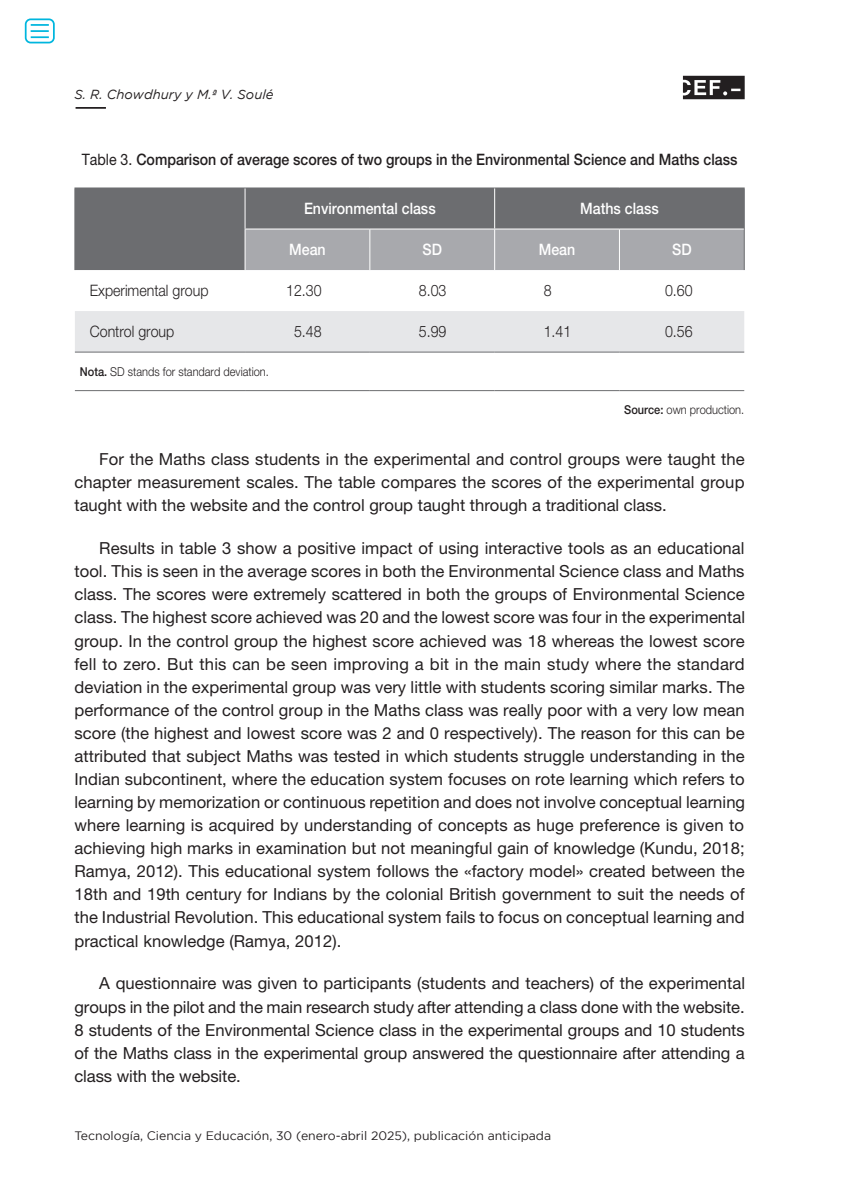
<style>
.page{position:relative;width:844px;height:1191px;background:#fff}
.page>*{position:absolute;margin:0;border:0;box-sizing:border-box;transform-origin:0 0}
.texto_normal{font:16.62px/23.1px "Helvetica Neue LT Std";color:#231f20;text-align:justify}
.Tablas_título{font:500 15.75px "Helvetica Neue LT Std";color:#231f20;scale:.9 1}
.Tablas_y_gráficos{font:300 15.75px "Helvetica Neue LT Std";color:#231f20;scale:.9 1}
.Cabeceras_tablas_y_g{font:500 15.75px "Helvetica Neue LT Std";color:#fff;scale:.9 1}
.t1{font:italic 13.12px "Gotham";color:#231f20}
.t2{font:12.25px "Gotham";color:#231f20}
.nota_Tablas{font:300 12.25px "Helvetica Neue LT Std";color:#231f20;scale:.9 1}
.Fuente_tablas_y_graf{font:300 12.25px "Helvetica Neue LT Std";color:#231f20;scale:.9 1}
.s1{font-weight:400}
.s2{font-weight:500}
</style>
<div class="page">
<svg style="left:682px;top:76px;width:62px;height:23px"></svg>
<hr style="left:76px;top:107px;width:30px;height:2px;background:#231f20">
<div style="left:75px;top:188px;width:668px;height:82px;background:#6c6d70"></div>
<div style="left:245px;top:230px;width:498px;height:40px;background:#a8a9ad"></div>
<div style="left:75px;top:311px;width:669px;height:41px;background:#e6e7e9"></div>
<hr style="left:74px;top:187px;width:171px;height:1px;background:#6c6d70">
<hr style="left:74px;top:188px;width:1px;height:41px;background:#6c6d70">
<hr style="left:245px;top:187px;width:125px;height:1px;background:#6c6d70">
<hr style="left:370px;top:187px;width:124px;height:1px;background:#6c6d70">
<hr style="left:494px;top:187px;width:125px;height:1px;background:#6c6d70">
<hr style="left:619px;top:187px;width:125px;height:1px;background:#6c6d70">
<hr style="left:743px;top:188px;width:1px;height:41px;background:#6c6d70">
<hr style="left:74px;top:229px;width:1px;height:41px;background:#6c6d70">
<hr style="left:743px;top:229px;width:1px;height:41px;background:#6c6d70">
<hr style="left:244px;top:188px;width:1px;height:41px;background:#fff">
<hr style="left:494px;top:188px;width:1px;height:41px;background:#fff">
<hr style="left:244px;top:229px;width:126px;height:1px;background:#fff">
<hr style="left:244px;top:229px;width:1px;height:41px;background:#fff">
<hr style="left:370px;top:229px;width:124px;height:1px;background:#fff">
<hr style="left:369px;top:229px;width:1px;height:41px;background:#fff">
<hr style="left:494px;top:229px;width:125px;height:1px;background:#fff">
<hr style="left:494px;top:229px;width:1px;height:41px;background:#fff">
<hr style="left:619px;top:229px;width:124px;height:1px;background:#fff">
<hr style="left:619px;top:229px;width:1px;height:41px;background:#fff">
<hr style="left:75px;top:352px;width:170px;height:1px;background:#6c6d70">
<hr style="left:245px;top:352px;width:125px;height:1px;background:#6c6d70">
<hr style="left:370px;top:352px;width:124px;height:1px;background:#6c6d70">
<hr style="left:494px;top:352px;width:125px;height:1px;background:#6c6d70">
<hr style="left:619px;top:352px;width:125px;height:1px;background:#6c6d70">
<hr style="left:75px;top:390px;width:170px;height:1px;background:#6c6d70">
<hr style="left:245px;top:390px;width:125px;height:1px;background:#6c6d70">
<hr style="left:370px;top:390px;width:124px;height:1px;background:#6c6d70">
<hr style="left:494px;top:390px;width:125px;height:1px;background:#6c6d70">
<hr style="left:619px;top:390px;width:125px;height:1px;background:#6c6d70">
<div style="left:25px;top:18px;width:30px;height:25px;border:2px solid #00b6de;border-radius:5px"></div>
<svg style="left:31px;top:24px;width:18px;height:14px"></svg>
<p class="t1" style="left:74px;top:87px;width:200px">S. R. Chowdhury y M.ª V. Soulé</p>
<p class="Tablas_título" style="left:82px;top:150px;width:730px"><span class="s1">Table 3.</span> Comparison of average scores of two groups in the Environmental Science and Maths class</p>
<p class="Cabeceras_tablas_y_g" style="left:304px;top:199px;width:148px">Environmental class</p>
<p class="Cabeceras_tablas_y_g" style="left:580px;top:199px;width:89px">Maths class</p>
<p class="Cabeceras_tablas_y_g" style="left:289px;top:240px;width:42px">Mean</p>
<p class="Cabeceras_tablas_y_g" style="left:422px;top:240px;width:23px">SD</p>
<p class="Cabeceras_tablas_y_g" style="left:538px;top:240px;width:42px">Mean</p>
<p class="Cabeceras_tablas_y_g" style="left:672px;top:240px;width:23px">SD</p>
<p class="Tablas_y_gráficos" style="left:90px;top:281px;width:133px">Experimental group</p>
<p class="Tablas_y_gráficos" style="left:286px;top:281px;width:41px">12.30</p>
<p class="Tablas_y_gráficos" style="left:419px;top:281px;width:32px">8.03</p>
<p class="Tablas_y_gráficos" style="left:543px;top:281px;width:10px">8</p>
<p class="Tablas_y_gráficos" style="left:664px;top:281px;width:32px">0.60</p>
<p class="Tablas_y_gráficos" style="left:90px;top:322px;width:95px">Control group</p>
<p class="Tablas_y_gráficos" style="left:294px;top:322px;width:32px">5.48</p>
<p class="Tablas_y_gráficos" style="left:419px;top:322px;width:32px">5.99</p>
<p class="Tablas_y_gráficos" style="left:543px;top:322px;width:32px">1.41</p>
<p class="Tablas_y_gráficos" style="left:664px;top:322px;width:32px">0.56</p>
<p class="nota_Tablas" style="left:80px;top:364px;width:211px"><span class="s2">Nota.</span> SD stands for standard deviation.</p>
<p class="Fuente_tablas_y_graf" style="left:624px;top:402px;width:135px"><span class="s2">Source:</span> own production.</p>
<p class="texto_normal" style="left:74px;top:447px;width:671px;text-indent:25px">For the Maths class students in the experimental and control groups were taught the chapter measurement scales. The table compares the scores of the experimental group taught with the website and the control group taught through a traditional class.</p>
<p class="texto_normal" style="left:74px;top:536px;width:672px;text-indent:25px">Results in table 3 show a positive impact of using interactive tools as an educational tool. This is seen in the average scores in both the Environmental Science class and Maths class. The scores were extremely scattered in both the groups of Environmental Science class. The highest score achieved was 20 and the lowest score was four in the experimental group. In the control group the highest score achieved was 18 whereas the lowest score fell to zero. But this can be seen improving a bit in the main study where the standard deviation in the experimental group was very little with students scoring similar marks. The performance of the control group in the Maths class was really poor with a very low mean score (the highest and lowest score was 2 and 0 respectively). The reason for this can be attributed that subject Maths was tested in which students struggle understanding in the Indian subcontinent, where the education system focuses on rote learning which refers to learning by memorization or continuous repetition and does not involve conceptual learning where learning is acquired by understanding of concepts as huge preference is given to achieving high marks in examination but not meaningful gain of knowledge (Kundu, 2018; Ramya, 2012). This educational system follows the «factory model» created between the 18th and 19th century for Indians by the colonial British government to suit the needs of the Industrial Revolution. This educational system fails to focus on conceptual learning and practical knowledge (Ramya, 2012).</p>
<p class="texto_normal" style="left:74px;top:971px;width:672px;text-indent:25px">A questionnaire was given to participants (students and teachers) of the experimental groups in the pilot and the main research study after attending a class done with the website.<br>8 students of the Environmental Science class in the experimental groups and 10 students of the Maths class in the experimental group answered the questionnaire after attending a class with the website.</p>
<p class="t2" style="left:74px;top:1128px;width:478px">Tecnología, Ciencia y Educación, 30 (enero-abril 2025), publicación anticipada</p>
</div>
